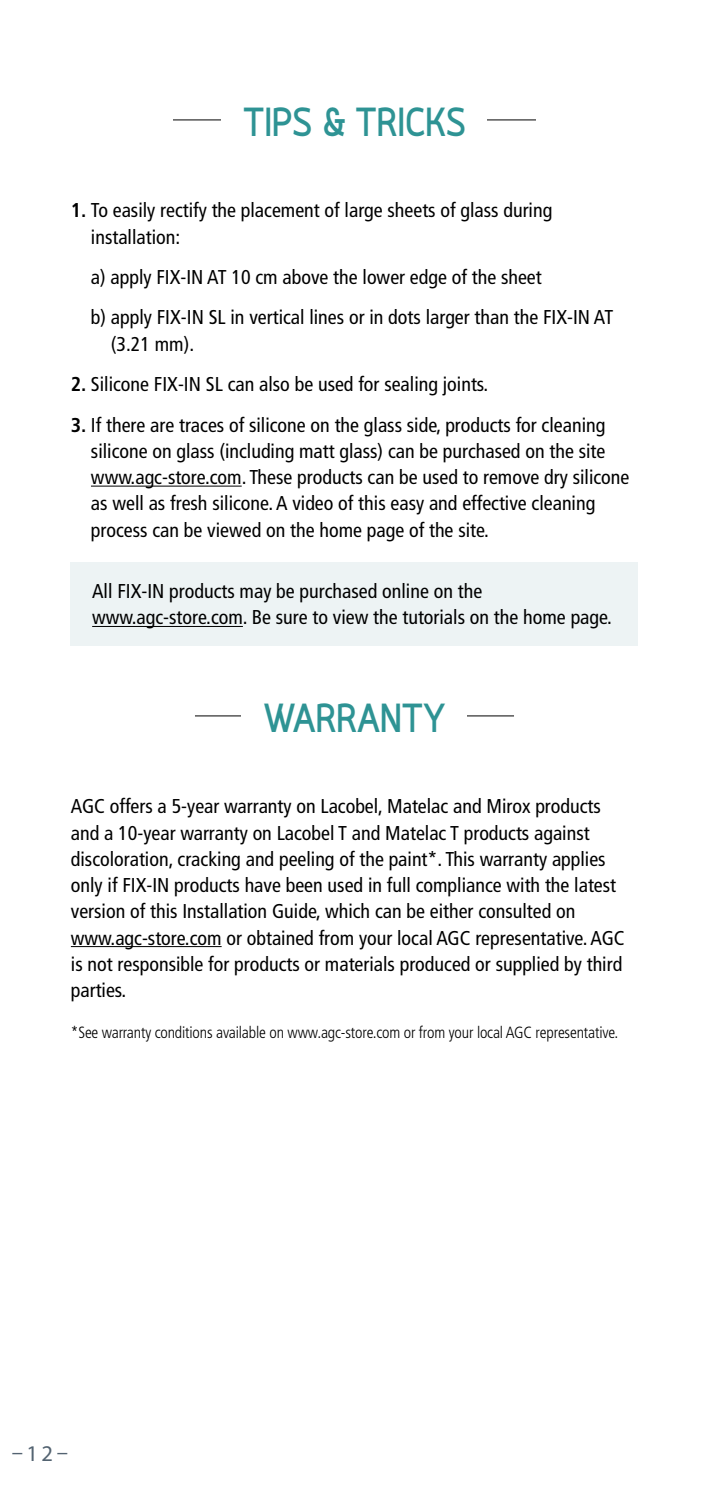
<style>
.page{position:relative;width:709px;height:1489px;background:#fff}
.page>*{position:absolute;margin:0;border:0;box-sizing:border-box;transform-origin:0 0}
.t1{font:700 40px "Quark";color:#2e9394;scale:.9 1}
.t2{font:22.5px "Myriad Pro";color:#536371}
.t3{font:condensed 20px/26.2px "Frutiger LT Std";color:#000}
.t4{font:300 condensed 16.25px "Frutiger LT Std";letter-spacing:-.01em;color:#000}
.s1{font-weight:700}
</style>
<div class="page">
<hr style="left:195px;top:715px;width:319px;height:1px;background:#000">
<div style="left:242px;top:702px;width:225px;height:30px;background:#fff"></div>
<hr style="left:71px;top:946px;width:151px;height:1px;background:#000">
<hr style="left:173px;top:119px;width:363px;height:1px;background:#000">
<div style="left:222px;top:106px;width:265px;height:30px;background:#fff"></div>
<hr style="left:91px;top:485px;width:151px;height:1px;background:#000">
<div style="left:71px;top:562px;width:567px;height:83px;background:#edf3f4"></div>
<hr style="left:92px;top:626px;width:151px;height:1px;background:#000">
<h1 class="t1" style="left:243px;top:99px;width:249px">TIPS &amp; TRICKS</h1>
<p class="t3" style="left:91px;top:197px;width:463px;text-indent:-20px"><span class="s1">1.</span> To easily rectify the placement of large sheets of glass during installation:</p>
<p class="t3" style="left:91px;top:257px;width:524px;line-height:40.5px">a) apply FIX-IN AT 10 cm above the lower edge of the sheet<br>b) apply FIX-IN SL in vertical lines or in dots larger than the FIX-IN AT</p>
<p class="t3" style="left:111px;top:331px;width:85px">(3.21 mm).</p>
<p class="t3" style="left:71px;top:371px;width:419px"><span class="s1">2.</span> Silicone FIX-IN SL can also be used for sealing joints.</p>
<p class="t3" style="left:91px;top:411px;width:540px;text-indent:-20px"><span class="s1">3.</span> If there are traces of silicone on the glass side, products for cleaning silicone on glass (including matt glass) can be purchased on the site www.agc-store.com. These products can be used to remove dry silicone as well as fresh silicone. A video of this easy and effective cleaning process can be viewed on the home page of the site.</p>
<p class="t3" style="left:92px;top:578px;width:521px">All FIX-IN products may be purchased online on the www.agc-store.com. Be sure to view the tutorials on the home page.</p>
<h1 class="t1" style="left:263px;top:695px;width:204px">WARRANTY</h1>
<p class="t3" style="left:71px;top:793px;width:555px">AGC offers a 5-year warranty on Lacobel, Matelac and Mirox products and a 10-year warranty on Lacobel T and Matelac T products against discoloration, cracking and peeling of the paint*. This warranty applies only if FIX-IN products have been used in full compliance with the latest version of this Installation Guide, which can be either consulted on www.agc-store.com or obtained from your local AGC representative. AGC is not responsible for products or materials produced or supplied by third parties.</p>
<p class="t4" style="left:71px;top:1022px;width:549px">*See warranty conditions available on www.agc-store.com or from your local AGC representative.</p>
<p class="t2" style="left:12px;top:1439px;width:58px">–12–</p>
</div>
